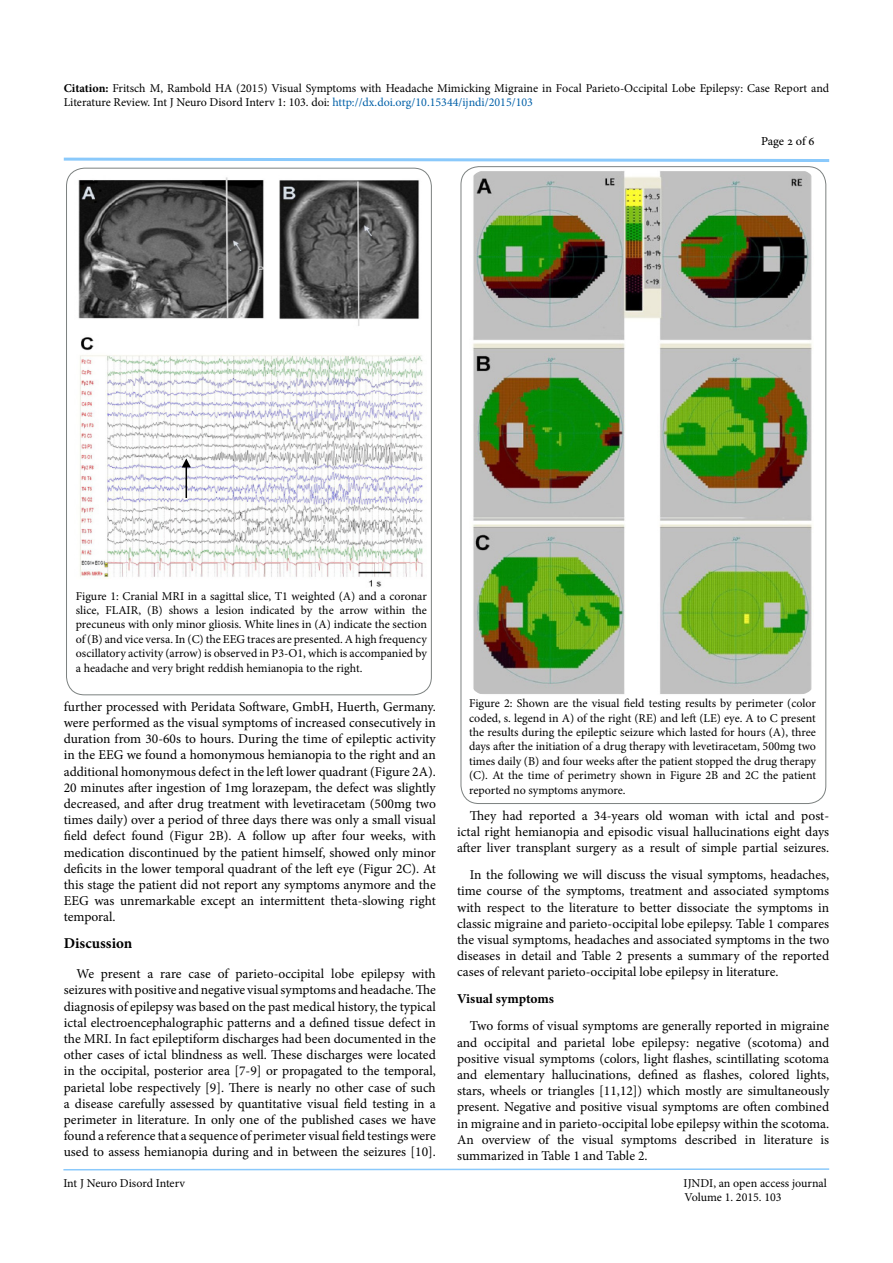
<style>
.page{position:relative;width:893px;height:1263px;background:#fff}
.page>*{position:absolute;margin:0;border:0;box-sizing:border-box;transform-origin:0 0}
.t1{font:700 15px "Minion Pro";color:#000}
.t2{font:13.5px/16.2px "Minion Pro";color:#000;text-align:justify}
.t3{font:700 13.5px "Minion Pro";color:#000}
.t4{font:12px/14.4px "Minion Pro";color:#000}
.t5{font:12px "Adobe Hebrew";letter-spacing:-.01em;color:#000}
.s1{font-weight:700}
.s2{color:#0060a8}
</style>
<div class="page">
<svg style="left:63px;top:1168px;width:767px;height:3px"></svg>
<svg style="left:63px;top:157px;width:767px;height:5px"></svg>
<img style="left:78px;top:177px;width:346px;height:410px">
<img style="left:472px;top:171px;width:340px;height:523px">
<hr style="left:186px;top:466px;width:1px;height:31px;background:#000">
<svg style="left:182px;top:458px;width:9px;height:9px"></svg>
<p class="t4" style="left:64px;top:81px;width:767px"><span class="s1">Citation:</span> Fritsch M, Rambold HA (2015) Visual Symptoms with Headache Mimicking Migraine in Focal Parieto-Occipital Lobe Epilepsy: Case Report and<br>Literature Review. Int J Neuro Disord Interv 1: 103. doi: <span class="s2">http://dx.doi.org/10.15344/ijndi/2015/103</span></p>
<p class="t5" style="left:761px;top:134px;width:55px">Page 2 of 6</p>
<p class="t4" style="left:76px;top:589px;width:353px;text-align:justify">Figure 1: Cranial MRI in a sagittal slice, T1 weighted (A) and a coronar slice, FLAIR, (B) shows a lesion indicated by the arrow within the precuneus with only minor gliosis. White lines in (A) indicate the section of (B) and vice versa. In (C) the EEG traces are presented. A high frequency oscillatory activity (arrow) is observed in P3-O1, which is accompanied by a headache and very bright reddish hemianopia to the right.</p>
<p class="t2" style="left:64px;top:698px;width:374px">further processed with Peridata Software, GmbH, Huerth, Germany. were performed as the visual symptoms of increased consecutively in duration from 30-60s to hours. During the time of epileptic activity in the EEG we found a homonymous hemianopia to the right and an additional homonymous defect in the left lower quadrant (Figure 2A).<br>20 minutes after ingestion of 1mg lorazepam, the defect was slightly decreased, and after drug treatment with levetiracetam (500mg two times daily) over a period of three days there was only a small visual field defect found (Figur 2B). A follow up after four weeks, with medication discontinued by the patient himself, showed only minor deficits in the lower temporal quadrant of the left eye (Figur 2C). At this stage the patient did not report any symptoms anymore and the EEG was unremarkable except an intermittent theta-slowing right temporal.</p>
<p class="t1" style="left:64px;top:933px;width:70px">Discussion</p>
<p class="t2" style="left:64px;top:966px;width:374px;text-indent:13px">We present a rare case of parieto-occipital lobe epilepsy with seizures with positive and negative visual symptoms and headache. The diagnosis of epilepsy was based on the past medical history, the typical ictal electroencephalographic patterns and a defined tissue defect in the MRI. In fact epileptiform discharges had been documented in the other cases of ictal blindness as well. These discharges were located in the occipital, posterior area [7-9] or propagated to the temporal, parietal lobe respectively [9]. There is nearly no other case of such a disease carefully assessed by quantitative visual field testing in a perimeter in literature. In only one of the published cases we have found a reference that a sequence of perimeter visual field testings were used to assess hemianopia during and in between the seizures [10].</p>
<p class="t4" style="left:469px;top:696px;width:349px;text-align:justify">Figure 2: Shown are the visual field testing results by perimeter (color coded, s. legend in A) of the right (RE) and left (LE) eye. A to C present the results during the epileptic seizure which lasted for hours (A), three days after the initiation of a drug therapy with levetiracetam, 500mg two times daily (B) and four weeks after the patient stopped the drug therapy (C). At the time of perimetry shown in Figure 2B and 2C the patient reported no symptoms anymore.</p>
<p class="t2" style="left:457px;top:807px;width:374px;text-indent:13px">They had reported a 34-years old woman with ictal and post&shy;ictal right hemianopia and episodic visual hallucinations eight days after liver transplant surgery as a result of simple partial seizures.</p>
<p class="t2" style="left:457px;top:867px;width:374px;text-indent:13px">In the following we will discuss the visual symptoms, headaches, time course of the symptoms, treatment and associated symptoms with respect to the literature to better dissociate the symptoms in classic migraine and parieto-occipital lobe epilepsy. Table 1 compares the visual symptoms, headaches and associated symptoms in the two diseases in detail and Table 2 presents a summary of the reported cases of relevant parieto-occipital lobe epilepsy in literature.</p>
<p class="t3" style="left:457px;top:989px;width:98px">Visual symptoms</p>
<p class="t2" style="left:457px;top:1018px;width:374px;text-indent:13px">Two forms of visual symptoms are generally reported in migraine and occipital and parietal lobe epilepsy: negative (scotoma) and positive visual symptoms (colors, light flashes, scintillating scotoma and elementary hallucinations, defined as flashes, colored lights, stars, wheels or triangles [11,12]) which mostly are simultaneously present. Negative and positive visual symptoms are often combined in migraine and in parieto-occipital lobe epilepsy within the scotoma.<br>An overview of the visual symptoms described in literature is summarized in Table 1 and Table 2.</p>
<p class="t4" style="left:63px;top:1176px;width:123px">Int J Neuro Disord Interv</p>
<p class="t4" style="left:684px;top:1176px;width:145px">IJNDI, an open access journal<br>Volume 1. 2015. 103</p>
</div>
